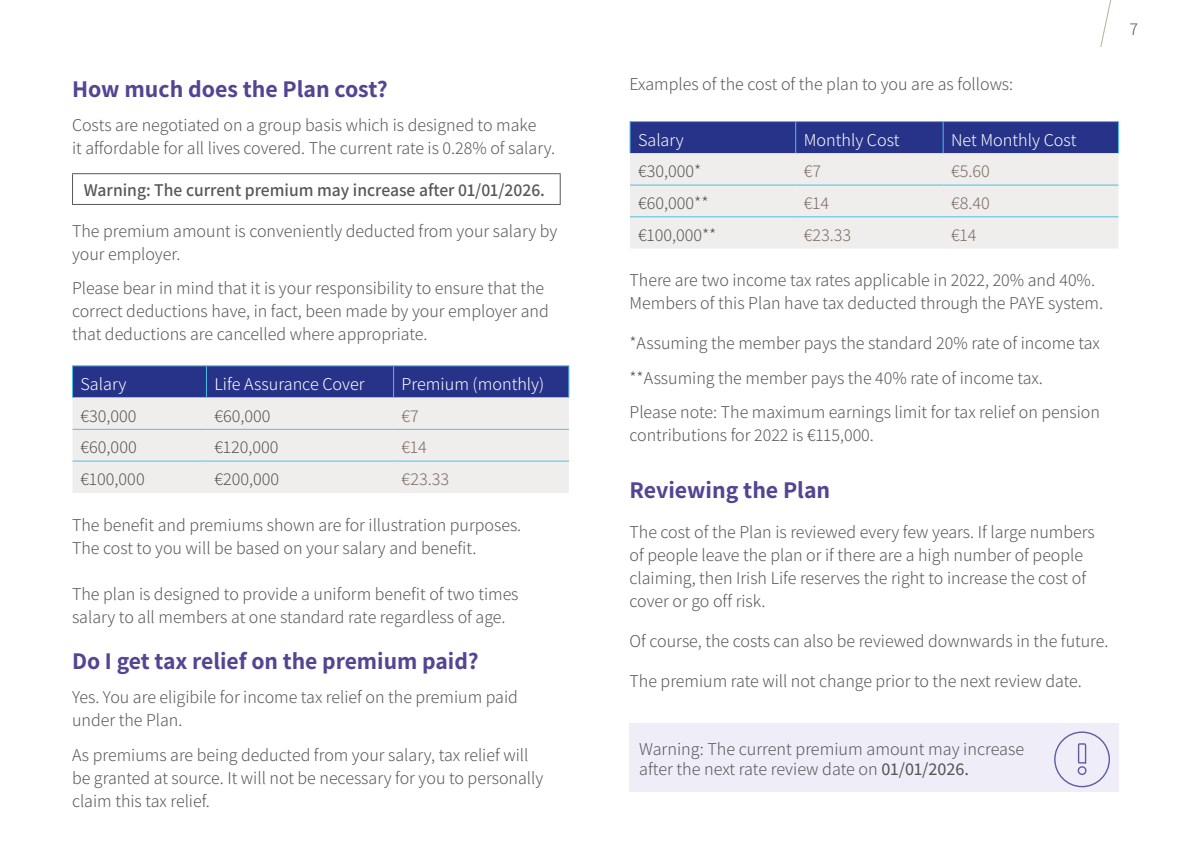
<style>
.page{position:relative;width:1191px;height:842px;background:#fff}
.page>*{position:absolute;margin:0;border:0;box-sizing:border-box;transform-origin:0 0}
.t1{font:700 24px "Assistant";color:#544593}
.t2{font:300 18px/23px "Assistant";color:#575756}
.t3{font:300 18px "Assistant";color:#fff}
.t4{font:600 18px "Assistant";color:#575756}
.t5{font:300 18px "Assistant";color:#7b6c62}
.s1{font-weight:500}
</style>
<div class="page">
<svg style="left:1100px;top:0;width:12px;height:47px"></svg>
<hr style="left:72px;top:174px;width:1px;height:30px;background:#575756">
<hr style="left:72px;top:173px;width:489px;height:1px;background:#575756">
<hr style="left:560px;top:174px;width:1px;height:30px;background:#575756">
<hr style="left:72px;top:204px;width:489px;height:1px;background:#575756">
<div style="left:73px;top:366px;width:495px;height:32px;background:#273389"></div>
<div style="left:72px;top:398px;width:497px;height:95px;background:#f0eded"></div>
<hr style="left:72px;top:365px;width:134px;height:1px;background:#4bc0e4">
<hr style="left:72px;top:366px;width:1px;height:32px;background:#4bc0e4">
<hr style="left:206px;top:365px;width:187px;height:1px;background:#4bc0e4">
<hr style="left:206px;top:366px;width:1px;height:32px;background:#4bc0e4">
<hr style="left:393px;top:365px;width:176px;height:1px;background:#4bc0e4">
<hr style="left:393px;top:366px;width:1px;height:32px;background:#4bc0e4">
<hr style="left:568px;top:366px;width:1px;height:32px;background:#4bc0e4">
<hr style="left:72px;top:429px;width:134px;height:1px;background:#4bc0e4">
<hr style="left:206px;top:429px;width:187px;height:1px;background:#4bc0e4">
<hr style="left:393px;top:429px;width:176px;height:1px;background:#4bc0e4">
<hr style="left:72px;top:461px;width:134px;height:1px;background:#4bc0e4">
<hr style="left:206px;top:461px;width:187px;height:1px;background:#4bc0e4">
<hr style="left:393px;top:461px;width:176px;height:1px;background:#4bc0e4">
<div style="left:630px;top:122px;width:488px;height:31px;background:#273389"></div>
<div style="left:630px;top:153px;width:488px;height:96px;background:#f0eded"></div>
<hr style="left:629px;top:121px;width:166px;height:1px;background:#4bc0e4">
<hr style="left:629px;top:122px;width:1px;height:31px;background:#4bc0e4">
<hr style="left:795px;top:121px;width:148px;height:1px;background:#4bc0e4">
<hr style="left:795px;top:122px;width:1px;height:31px;background:#4bc0e4">
<hr style="left:943px;top:121px;width:176px;height:1px;background:#4bc0e4">
<hr style="left:942px;top:122px;width:1px;height:31px;background:#4bc0e4">
<hr style="left:1118px;top:122px;width:1px;height:31px;background:#4bc0e4">
<hr style="left:630px;top:185px;width:165px;height:1px;background:#4bc0e4">
<hr style="left:795px;top:185px;width:148px;height:1px;background:#4bc0e4">
<hr style="left:943px;top:185px;width:175px;height:1px;background:#4bc0e4">
<hr style="left:630px;top:216px;width:165px;height:1px;background:#4bc0e4">
<hr style="left:795px;top:216px;width:148px;height:1px;background:#4bc0e4">
<hr style="left:943px;top:216px;width:175px;height:1px;background:#4bc0e4">
<div style="left:629px;top:724px;width:490px;height:68px;background:#efeef8"></div>
<svg style="left:1054px;top:731px;width:56px;height:57px"></svg>
<h1 class="t1" style="left:72px;top:72px;width:317px">How much does the Plan cost?</h1>
<p class="t2" style="left:72px;top:112px;width:485px">Costs are negotiated on a group basis which is designed to make<br>it affordable for all lives covered. The current rate is 0.28% of salary.</p>
<p class="t4" style="left:84px;top:178px;width:463px">Warning: The current premium may increase after 01/01/2026.</p>
<p class="t2" style="left:72px;top:218px;width:487px">The premium amount is conveniently deducted from your salary by your employer.</p>
<p class="t2" style="left:72px;top:276px;width:478px">Please bear in mind that it is your responsibility to ensure that the correct deductions have, in fact, been made by your employer and that deductions are cancelled where appropriate.</p>
<p class="t3" style="left:80px;top:371px;width:47px">Salary</p>
<p class="t3" style="left:214px;top:371px;width:152px">Life Assurance Cover</p>
<p class="t3" style="left:401px;top:371px;width:144px">Premium (monthly)</p>
<p class="t2" style="left:81px;top:403px;width:58px">€30,000</p>
<p class="t2" style="left:214px;top:403px;width:58px">€60,000</p>
<p class="t5" style="left:401px;top:403px;width:19px">€7</p>
<p class="t2" style="left:81px;top:435px;width:58px">€60,000</p>
<p class="t2" style="left:214px;top:435px;width:66px">€120,000</p>
<p class="t5" style="left:401px;top:435px;width:27px">€14</p>
<p class="t2" style="left:81px;top:467px;width:66px">€100,000</p>
<p class="t2" style="left:214px;top:467px;width:66px">€200,000</p>
<p class="t5" style="left:402px;top:467px;width:49px">€23.33</p>
<p class="t2" style="left:72px;top:512px;width:451px">The benefit and premiums shown are for illustration purposes.<br>The cost to you will be based on your salary and benefit.</p>
<p class="t2" style="left:72px;top:581px;width:448px">The plan is designed to provide a uniform benefit of two times salary to all members at one standard rate regardless of age.</p>
<h1 class="t1" style="left:72px;top:644px;width:408px">Do I get tax relief on the premium paid?</h1>
<p class="t2" style="left:72px;top:685px;width:447px">Yes. You are eligibile for income tax relief on the premium paid under the Plan.</p>
<p class="t2" style="left:72px;top:742px;width:473px">As premiums are being deducted from your salary, tax relief will be granted at source. It will not be necessary for you to personally claim this tax relief.</p>
<p class="t2" style="left:629px;top:72px;width:385px">Examples of the cost of the plan to you are as follows:</p>
<p class="t3" style="left:638px;top:127px;width:47px">Salary</p>
<p class="t3" style="left:803px;top:127px;width:97px">Monthly Cost</p>
<p class="t3" style="left:951px;top:127px;width:127px">Net Monthly Cost</p>
<p class="t2" style="left:638px;top:159px;width:65px">€30,000*</p>
<p class="t5" style="left:803px;top:159px;width:19px">€7</p>
<p class="t5" style="left:951px;top:159px;width:40px">€5.60</p>
<p class="t2" style="left:638px;top:191px;width:72px">€60,000**</p>
<p class="t5" style="left:803px;top:191px;width:27px">€14</p>
<p class="t5" style="left:951px;top:191px;width:40px">€8.40</p>
<p class="t2" style="left:638px;top:222px;width:80px">€100,000**</p>
<p class="t5" style="left:803px;top:222px;width:49px">€23.33</p>
<p class="t5" style="left:951px;top:222px;width:27px">€14</p>
<p class="t2" style="left:629px;top:268px;width:475px">There are two income tax rates applicable in 2022, 20% and 40%.<br>Members of this Plan have tax deducted through the PAYE system.</p>
<p class="t2" style="left:629px;top:325px;width:472px;line-height:34.4px">*Assuming the member pays the standard 20% rate of income tax **Assuming the member pays the 40% rate of income tax.<br>Please note: The maximum earnings limit for tax relief on pension</p>
<p class="t2" style="left:629px;top:422px;width:246px">contributions for 2022 is €115,000.</p>
<h1 class="t1" style="left:629px;top:473px;width:202px">Reviewing the Plan</h1>
<p class="t2" style="left:629px;top:519px;width:467px">The cost of the Plan is reviewed every few years. If large numbers of people leave the plan or if there are a high number of people claiming, then Irish Life reserves the right to increase the cost of cover or go off risk.</p>
<p class="t2" style="left:629px;top:629px;width:480px">Of course, the costs can also be reviewed downwards in the future.</p>
<p class="t2" style="left:629px;top:669px;width:454px">The premium rate will not change prior to the next review date.</p>
<p class="t2" style="left:639px;top:738px;width:386px;line-height:20px">Warning: The current premium amount may increase after the next rate review date on <span class="s1">01/01/2026.</span></p>
<p class="t2" style="left:1129px;top:17px;width:10px">7</p>
</div>
